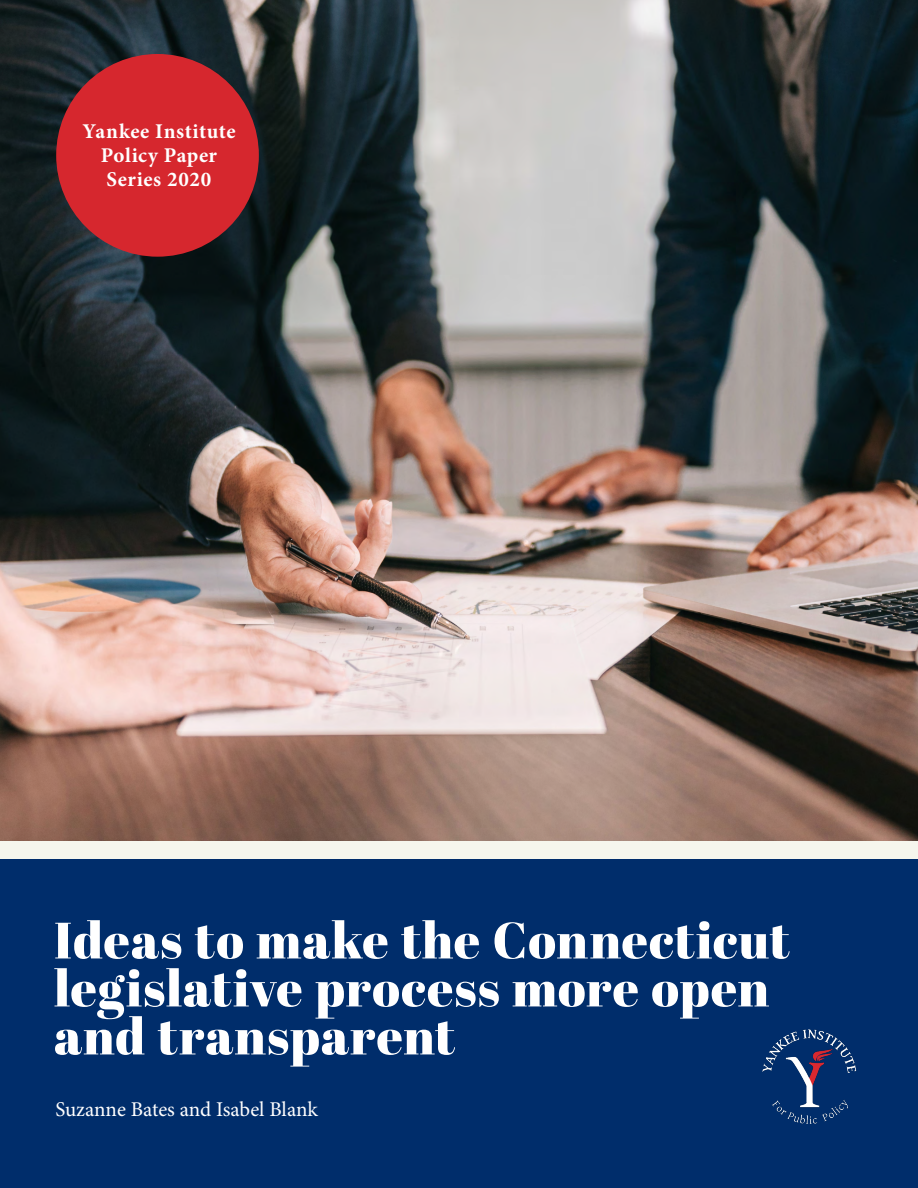
<style>
.page{position:relative;width:918px;height:1188px;background:#fff}
.page>*{position:absolute;margin:0;border:0;box-sizing:border-box;transform-origin:0 0}
.t1{font:51px/48px "Abril Fatface";letter-spacing:.015em;color:#fff}
.t2{font:700 21px/24px "Minion Pro";letter-spacing:.025em;color:#fff;text-align:center}
.t3{font:21px "Minion Pro";letter-spacing:-.005em;color:#fff}
</style>
<div class="page">
<img style="left:0;top:0;width:918px;height:841px">
<div style="left:0;top:859px;width:918px;height:329px;background:#002d6b"></div>
<div style="left:0;top:841px;width:918px;height:18px;background:#f6f6ed"></div>
<img style="left:762px;top:1029px;width:95px;height:95px">
<div style="left:56px;top:54px;width:203px;height:203px;background:#d6272e;border-radius:50%"></div>
<p class="t2" style="left:83px;top:119px;width:155px">Yankee Institute<br>Policy Paper<br>Series 2020</p>
<p class="t1" style="left:54px;top:915px;width:737px">Ideas to make the Connecticut legislative process more open and transparent</p>
<p class="t3" style="left:55px;top:1096px;width:264px">Suzanne Bates and Isabel Blank</p>
</div>
